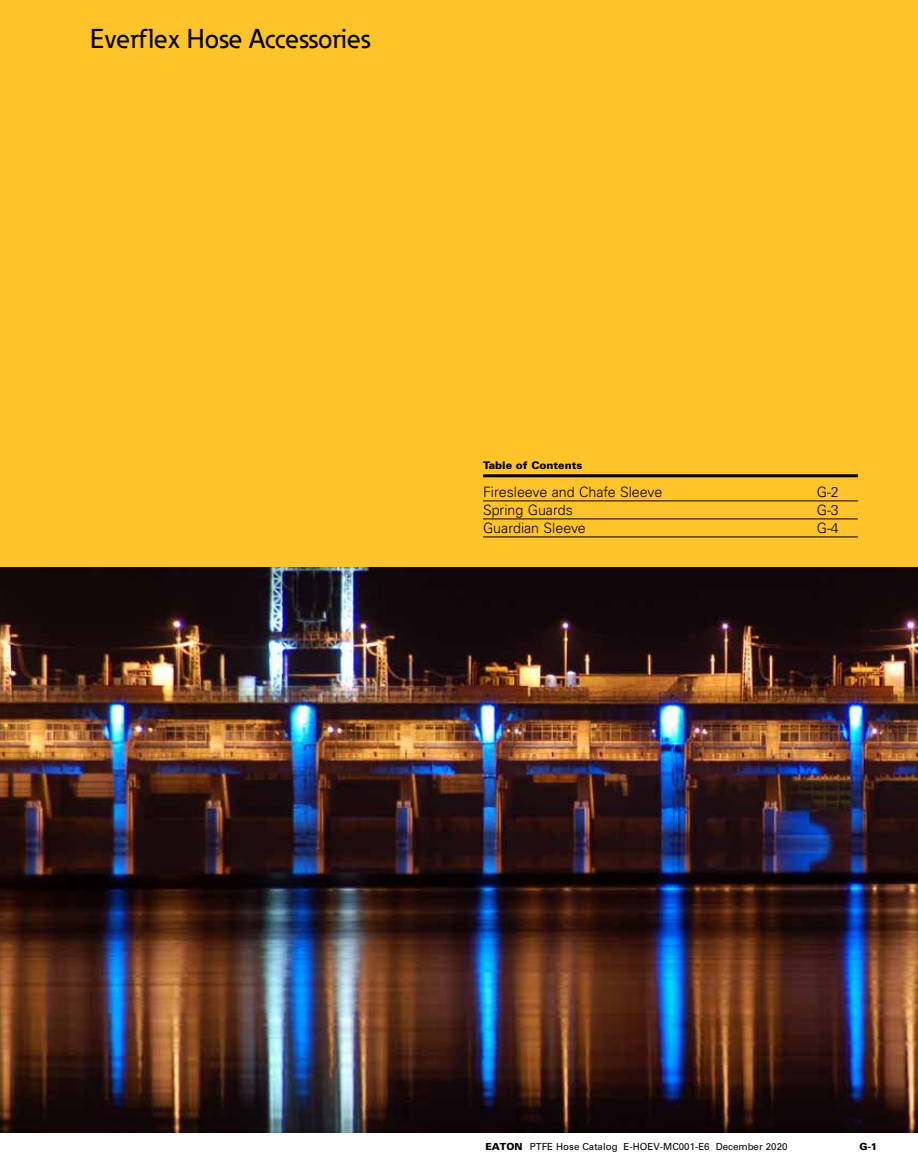
<style>
.page{position:relative;width:918px;height:1175px;background:#fff}
.page>*{position:absolute;margin:0;border:0;box-sizing:border-box;transform-origin:0 0}
.t1{font:500 27px "Eaton";color:#000}
.t2{font:300 14.25px "Univers LT Std";color:#000}
.t3{font:900 10.5px "Univers LT Std";color:#000}
.t4{font:9.75px "Univers LT Std";color:#000}
.t5{font:900 9.75px "Univers LT Std";color:#000}
.s1{font-weight:900}
</style>
<div class="page">
<img style="left:0;top:566px;width:918px;height:566px">
<div style="left:0;top:0;width:918px;height:566px;background:#ffc429"></div>
<hr style="left:483px;top:474px;width:412px;height:3px;background:#000">
<hr style="left:483px;top:500px;width:334px;height:1px;background:#000">
<hr style="left:817px;top:500px;width:40px;height:1px;background:#000">
<hr style="left:857px;top:500px;width:41px;height:1px;background:#000">
<hr style="left:483px;top:518px;width:334px;height:1px;background:#000">
<hr style="left:817px;top:518px;width:40px;height:1px;background:#000">
<hr style="left:857px;top:518px;width:41px;height:1px;background:#000">
<hr style="left:483px;top:536px;width:334px;height:1px;background:#000">
<hr style="left:817px;top:536px;width:40px;height:1px;background:#000">
<hr style="left:857px;top:536px;width:41px;height:1px;background:#000">
<div style="left:858px;top:469px;width:46px;height:84px;background:#ffc429"></div>
<h1 class="t1" style="left:90px;top:22px;width:282px">Everflex Hose Accessories</h1>
<p class="t3" style="left:483px;top:458px;width:101px">Table of Contents</p>
<p class="t2" style="left:483px;top:483px;width:181px">Firesleeve and Chafe Sleeve</p>
<p class="t2" style="left:817px;top:483px;width:24px">G-2</p>
<p class="t2" style="left:483px;top:501px;width:91px">Spring Guards</p>
<p class="t2" style="left:817px;top:501px;width:24px">G-3</p>
<p class="t2" style="left:483px;top:519px;width:104px">Guardian Sleeve</p>
<p class="t2" style="left:817px;top:519px;width:24px">G-4</p>
<p class="t4" style="left:485px;top:1140px;width:304px"><span class="s1">EATON</span> PTFE Hose Catalog E-HOEV-MC001-E6 December 2020</p>
<p class="t5" style="left:860px;top:1140px;width:19px">G-1</p>
</div>
